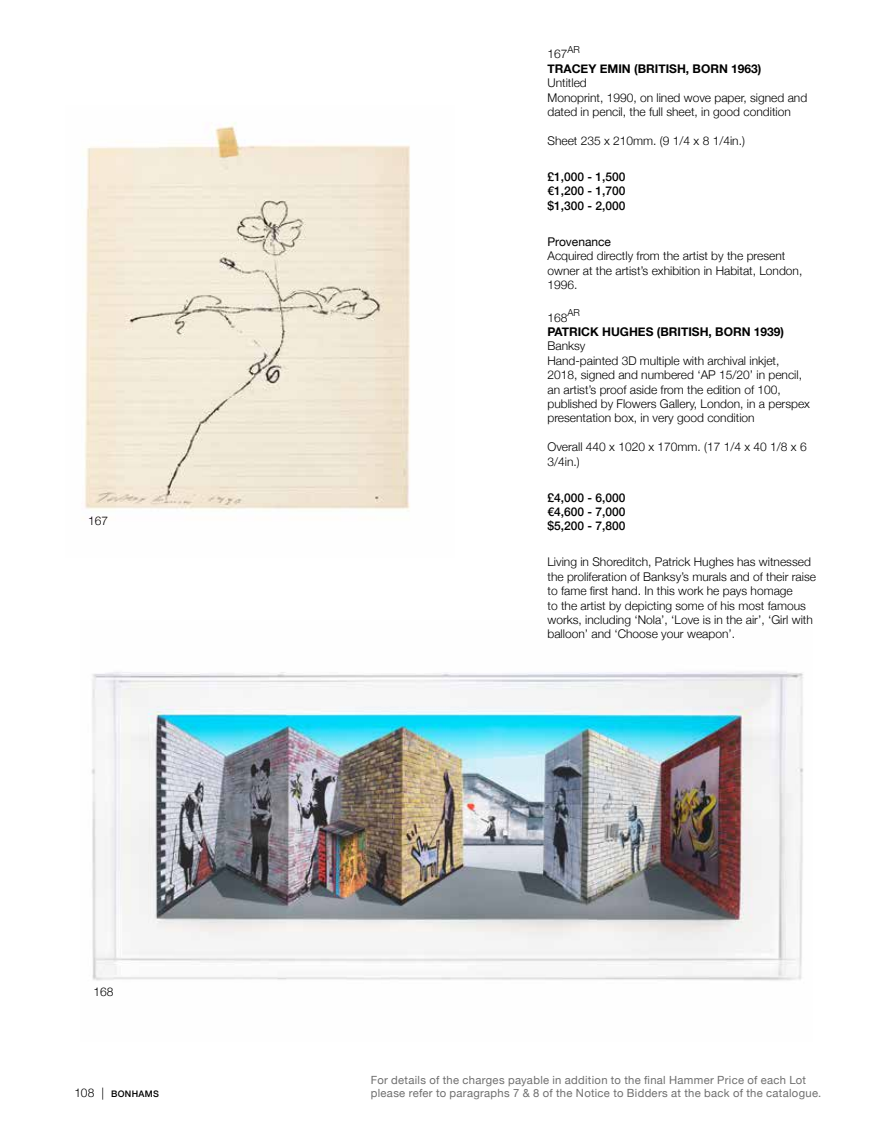
<style>
.page{position:relative;width:893px;height:1127px;background:#fff}
.page>*{position:absolute;margin:0;border:0;box-sizing:border-box;transform-origin:0 0}
.t1{font:300 12px/14.4px "Helvetica Neue";color:#000}
.t2{font:500 12px/14.4px "Helvetica Neue";color:#000;text-align:justify}
.t3{font:700 12px "Helvetica Neue";color:#000}
.t4{font:12px "Helvetica Neue";color:#000}
.t5{font:11.25px/12.8px "Helvetica Neue";letter-spacing:.025em;color:#6f6f6f}
.t6{font:300 9.6px "Helvetica Neue";color:#000}
.t7{font:500 9px "Helvetica Neue";letter-spacing:.035em;color:#000}
.s1{font-weight:300;font-size:12px}
</style>
<div class="page">
<img style="left:84px;top:122px;width:326px;height:389px">
<img style="left:91px;top:672px;width:712px;height:309px">
<p class="t1" style="left:88px;top:513px;width:22px">167</p>
<p class="t1" style="left:93px;top:984px;width:22px">168</p>
<p class="t7" style="left:74px;top:1087px;width:86px"><span class="s1">108 |</span> BONHAMS</p>
<p class="t6" style="left:567px;top:42px;width:14px">AR</p>
<p class="t3" style="left:547px;top:59px;width:215px">TRACEY EMIN (BRITISH, BORN 1963)</p>
<p class="t1" style="left:547px;top:75px;width:261px">Untitled<br>Monoprint, 1990, on lined wove paper, signed and dated in pencil, the full sheet, in good condition</p>
<p class="t1" style="left:547px;top:133px;width:199px">Sheet 235 x 210mm. (9 1/4 x 8 1/4in.)</p>
<p class="t2" style="left:547px;top:168px;width:80px">£1,000 - 1,500 €1,200 - 1,700 $1,300 - 2,000</p>
<p class="t4" style="left:547px;top:233px;width:65px">Provenance</p>
<p class="t1" style="left:547px;top:248px;width:256px">Acquired directly from the artist by the present owner at the artist’s exhibition in Habitat, London,<br>1996.</p>
<p class="t1" style="left:547px;top:309px;width:22px">168</p>
<p class="t1" style="left:547px;top:46px;width:22px">167</p>
<p class="t6" style="left:567px;top:305px;width:14px">AR</p>
<p class="t3" style="left:547px;top:322px;width:238px">PATRICK HUGHES (BRITISH, BORN 1939)</p>
<p class="t1" style="left:547px;top:338px;width:264px">Banksy<br>Hand-painted 3D multiple with archival inkjet, 2018, signed and numbered ‘AP 15/20’ in pencil, an artist’s proof aside from the edition of 100, published by Flowers Gallery, London, in a perspex presentation box, in very good condition</p>
<p class="t1" style="left:547px;top:439px;width:261px">Overall 440 x 1020 x 170mm. (17 1/4 x 40 1/8 x 6<br>3/4in.)</p>
<p class="t2" style="left:547px;top:489px;width:80px">£4,000 - 6,000 €4,600 - 7,000 $5,200 - 7,800</p>
<p class="t1" style="left:547px;top:554px;width:270px">Living in Shoreditch, Patrick Hughes has witnessed the proliferation of Banksy’s murals and of their raise to fame first hand. In this work he pays homage<br>to the artist by depicting some of his most famous works, including ‘Nola’, ‘Love is in the air’, ‘Girl with balloon’ and ‘Choose your weapon’.</p>
<p class="t5" style="left:371px;top:1075px;width:452px">For details of the charges payable in addition to the final Hammer Price of each Lot please refer to paragraphs 7 &amp; 8 of the Notice to Bidders at the back of the catalogue.</p>
</div>
